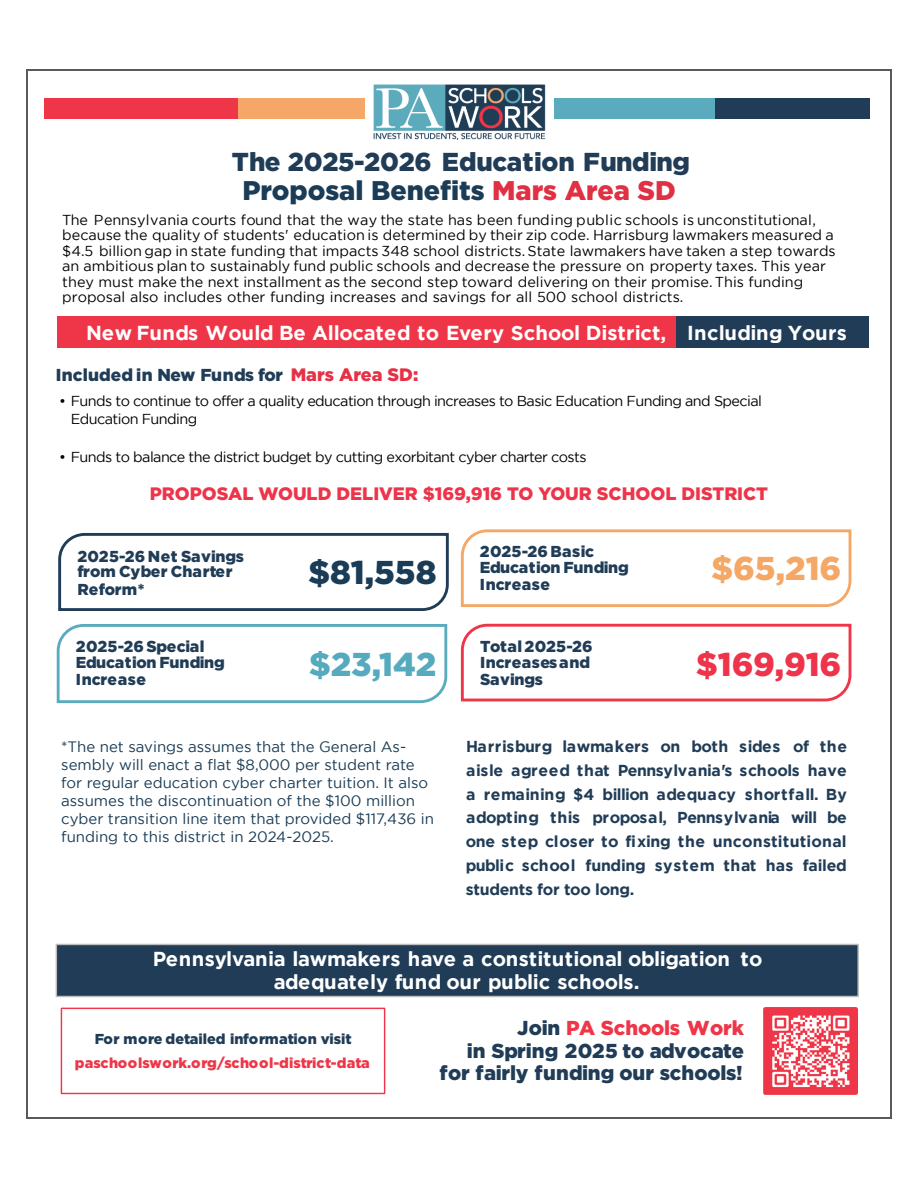
<style>
.page{position:relative;width:918px;height:1188px;background:#fff}
.page>*{position:absolute;margin:0;border:0;box-sizing:border-box;transform-origin:0 0}
.t1{font:900 33px "Gotham";color:#ee344a}
.t2{font:900 33px "Gotham";color:#1b3c56}
.t3{font:900 33px "Gotham";color:#56aabe}
.t4{font:900 33px "Gotham";color:#f5a866}
.t5{font:900 27px "Gotham";color:#1b3c56}
.t6{font:900 25.95px "Gotham";letter-spacing:-.015em;color:#203c56}
.t7{font:700 20.1px/23.1px "Gotham";letter-spacing:-.005em;color:#fff;text-align:center}
.t8{font:900 20.1px/22.4px "Gotham";letter-spacing:-.015em;color:#203c56;text-align:right}
.t9{font:900 18px "Gotham";color:#ee344a}
.t10{font:900 17.25px "Gotham";letter-spacing:.005em;color:#203c56}
.t11{font:700 15.9px/23.7px "Gotham";letter-spacing:.015em;color:#203c56;text-align:justify}
.t12{font:900 15.9px/15.9px "Gotham";letter-spacing:.005em;color:#203c56}
.t13{font:700 15.9px "Gotham";letter-spacing:-.02em;color:#203c56}
.t14{font:900 15.9px "Gotham";letter-spacing:.03em;color:#203c56}
.t15{font:15px/18px "Gotham";color:#1a3c55}
.t16{font:14.4px/15.5px "Gotham";color:#000}
.t17{font:14.4px/18.8px "Gotham";letter-spacing:-.04em;color:#000}
.t18{font:900 14.4px "Gotham";color:#ee3648}
.t19{font:900 14.4px "Gotham";color:#203c56}
.s1{color:#e03044}
.s2{font-size:18px;color:#e63045}
.s3{color:#ee3648}
</style>
<div class="page">
<hr style="left:26px;top:69px;width:2px;height:1050px;background:#595959">
<hr style="left:890px;top:71px;width:2px;height:1048px;background:#595959">
<hr style="left:28px;top:69px;width:864px;height:2px;background:#595959">
<hr style="left:28px;top:1117px;width:864px;height:2px;background:#595959">
<img style="left:373px;top:84px;width:173px;height:56px">
<svg style="left:58px;top:533px;width:391px;height:78px"></svg>
<div style="left:45px;top:98px;width:250px;height:20px;background:#ee3648"></div>
<div style="left:238px;top:98px;width:127px;height:20px;background:#f4a766"></div>
<div style="left:554px;top:98px;width:167px;height:20px;background:#5babbe"></div>
<div style="left:715px;top:98px;width:155px;height:20px;background:#203c56"></div>
<div style="left:57px;top:316px;width:811px;height:32px;background:#ee3648"></div>
<div style="left:677px;top:316px;width:192px;height:32px;background:#203c56"></div>
<div style="left:56px;top:944px;width:802px;height:52px;background:#203c56"></div>
<div style="left:56px;top:944px;width:803px;height:53px;border:1px solid #bcbcbc"></div>
<img style="left:763px;top:1007px;width:95px;height:88px">
<div style="left:61px;top:1008px;width:324px;height:86px;border:1px solid #ee3648"></div>
<svg style="left:56px;top:624px;width:392px;height:80px"></svg>
<svg style="left:460px;top:529px;width:392px;height:78px"></svg>
<svg style="left:460px;top:623px;width:392px;height:79px"></svg>
<h3 class="t6" style="left:232px;top:147px;width:460px">The 2025-2026 Education Funding</h3>
<h2 class="t5" style="left:242px;top:175px;width:435px">Proposal Benefits <span class="s1">Mars Area SD</span></h2>
<p class="t16" style="left:62px;top:212px;width:775px">The Pennsylvania courts found that the way the state has been funding public schools is unconstitutional, because the quality of students' education is determined by their zip code. Harrisburg lawmakers measured a $4.5 billion gap in state funding that impacts 348 school districts. State lawmakers have taken a step towards an ambitious plan to sustainably fund public schools and decrease the pressure on property taxes. This year they must make the next installment as the second step toward delivering on their promise. This funding proposal also includes other funding increases and savings for all 500 school districts.</p>
<h3 class="t7" style="left:86px;top:321px;width:762px">New Funds Would Be Allocated to Every School District, Including Yours</h3>
<p class="t10" style="left:56px;top:365px;width:364px">Included in New Funds for <span class="s2">Mars Area SD:</span></p>
<p class="t17" style="left:71px;top:391px;width:693px;text-indent:-12px">• Funds to continue to offer a quality education through increases to Basic Education Funding and Special<br>Education Funding</p>
<p class="t17" style="left:59px;top:447px;width:529px">• Funds to balance the district budget by cutting exorbitant cyber charter costs</p>
<p class="t9" style="left:150px;top:483px;width:620px">PROPOSAL WOULD DELIVER $169,916 TO YOUR SCHOOL DISTRICT</p>
<p class="t12" style="left:77px;top:548px;width:168px">2025-26 Net Savings from Cyber Charter</p>
<p class="t12" style="left:77px;top:581px;width:69px">Reform*</p>
<p class="t12" style="left:76px;top:638px;width:150px">2025-26 Special<br>Education Funding</p>
<p class="t14" style="left:76px;top:671px;width:72px">Increase</p>
<h1 class="t2" style="left:308px;top:554px;width:130px">$81,558</h1>
<h1 class="t3" style="left:309px;top:646px;width:129px">$23,142</h1>
<p class="t15" style="left:61px;top:737px;width:374px">*The net savings assumes that the General As&shy;sembly will enact a flat $8,000 per student rate for regular education cyber charter tuition. It also assumes the discontinuation of the $100 million cyber transition line item that provided $117,436 in funding to this district in 2024-2025.</p>
<p class="t12" style="left:480px;top:543px;width:150px">2025-26 Basic<br>Education Funding</p>
<p class="t14" style="left:480px;top:576px;width:72px">Increase</p>
<p class="t12" style="left:480px;top:638px;width:114px">Total 2025-26<br>Increases and</p>
<p class="t12" style="left:480px;top:671px;width:64px">Savings</p>
<h1 class="t4" style="left:711px;top:549px;width:132px">$65,216</h1>
<h1 class="t1" style="left:696px;top:645px;width:147px">$169,916</h1>
<p class="t11" style="left:466px;top:734px;width:383px">Harrisburg lawmakers on both sides of the aisle agreed that Pennsylvania's schools have a remaining $4 billion adequacy shortfall. By adopting this proposal, Pennsylvania will be one step closer to fixing the unconstitutional public school funding system that has failed</p>
<p class="t13" style="left:466px;top:880px;width:170px">students for too long.</p>
<h3 class="t7" style="left:153px;top:947px;width:611px">Pennsylvania lawmakers have a constitutional obligation to adequately fund our public schools.</h3>
<h3 class="t8" style="left:440px;top:1017px;width:306px">Join <span class="s3">PA Schools Work<br></span>in Spring 2025 to advocate for fairly funding our schools!</h3>
<p class="t19" style="left:95px;top:1031px;width:258px">For more detailed information visit</p>
<p class="t18" style="left:75px;top:1055px;width:297px">paschoolswork.org/school-district-data</p>
</div>
